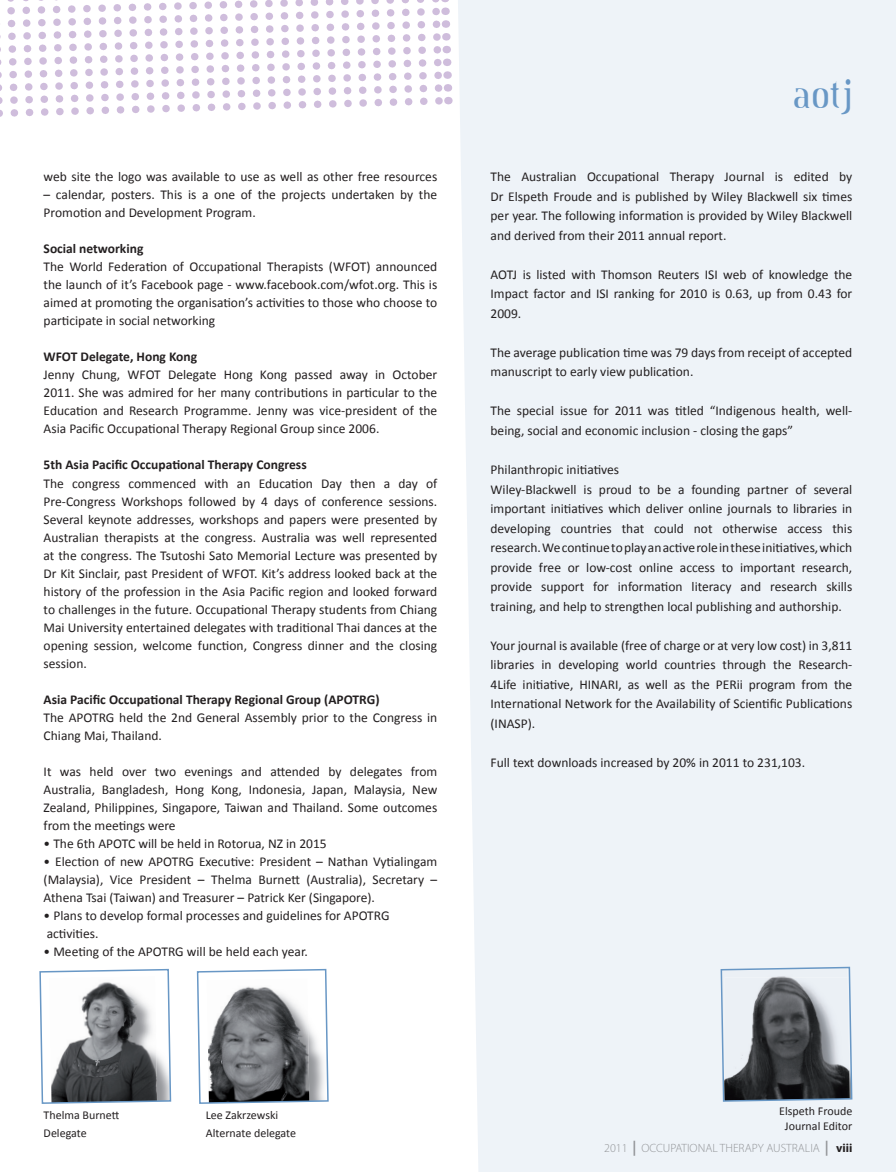
<style>
.page{position:relative;width:896px;height:1172px;background:#fff}
.page>*{position:absolute;margin:0;border:0;box-sizing:border-box;transform-origin:0 0}
.t1{font:45px "Credit Valley";color:#6897c5}
.t2{font:13.5px/18px "Calibri";color:#231f20;text-align:justify}
.t3{font:700 13.5px "Calibri";color:#231f20}
.t4{font:12px/15px "Calibri";color:#231f20;text-align:center}
.t5{font:300 12px "Myriad Pro";color:#939598}
.s1{font-weight:700;font-stretch:condensed;font-size:15px}
.s2{font-weight:700;color:#231f20}
</style>
<div class="page">
<div style="left:458px;top:0;width:437px;height:1171px;background:#eef3f8"></div>
<svg style="left:39px;top:968px;width:133px;height:136px"></svg>
<svg style="left:196px;top:968px;width:133px;height:136px"></svg>
<svg style="left:719px;top:965px;width:133px;height:137px;background:#868b91"></svg>
<svg style="left:0;top:0;width:448px;height:117px"></svg>
<p class="t2" style="left:44px;top:168px;width:395px">web site the logo was available to use as well as other free resources</p>
<p class="t2" style="left:44px;top:186px;width:395px">– calendar, posters. This is a one of the projects undertaken by the<br>Promotion and Development Program.</p>
<p class="t3" style="left:44px;top:240px;width:101px">Social networking</p>
<p class="t2" style="left:44px;top:258px;width:395px">The World Federation of Occupational Therapists (WFOT) announced the launch of it’s Facebook page - www.facebook.com/wfot.org. This is aimed at promoting the organisation’s activities to those who choose to participate in social networking</p>
<p class="t3" style="left:44px;top:348px;width:155px">WFOT Delegate, Hong Kong</p>
<p class="t2" style="left:44px;top:366px;width:395px">Jenny Chung, WFOT Delegate Hong Kong passed away in October 2011. She was admired for her many contributions in particular to the Education and Research Programme. Jenny was vice-president of the Asia Pacific Occupational Therapy Regional Group since 2006.</p>
<p class="t3" style="left:44px;top:456px;width:264px">5th Asia Pacific Occupational Therapy Congress</p>
<p class="t2" style="left:44px;top:474px;width:395px">The congress commenced with an Education Day then a day of Pre-Congress Workshops followed by 4 days of conference sessions.<br>Several keynote addresses, workshops and papers were presented by Australian therapists at the congress. Australia was well represented at the congress. The Tsutoshi Sato Memorial Lecture was presented by Dr Kit Sinclair, past President of WFOT. Kit’s address looked back at the history of the profession in the Asia Pacific region and looked forward to challenges in the future. Occupational Therapy students from Chiang Mai University entertained delegates with traditional Thai dances at the opening session, welcome function, Congress dinner and the closing session.</p>
<p class="t3" style="left:44px;top:690px;width:337px">Asia Pacific Occupational Therapy Regional Group (APOTRG)</p>
<p class="t2" style="left:44px;top:708px;width:395px">The APOTRG held the 2nd General Assembly prior to the Congress in<br>Chiang Mai, Thailand.</p>
<p class="t2" style="left:44px;top:762px;width:395px">It was held over two evenings and attended by delegates from Australia, Bangladesh, Hong Kong, Indonesia, Japan, Malaysia, New Zealand, Philippines, Singapore, Taiwan and Thailand. Some outcomes from the meetings were</p>
<p class="t2" style="left:44px;top:834px;width:284px">• The 6th APOTC will be held in Rotorua, NZ in 2015</p>
<p class="t2" style="left:44px;top:852px;width:395px">• Election of new APOTRG Executive: President – Nathan Vytialingam (Malaysia), Vice President – Thelma Burnett (Australia), Secretary – Athena Tsai (Taiwan) and Treasurer – Patrick Ker (Singapore).</p>
<p class="t2" style="left:44px;top:906px;width:347px">• Plans to develop formal processes and guidelines for APOTRG activities.</p>
<p class="t2" style="left:44px;top:942px;width:265px">• Meeting of the APOTRG will be held each year.</p>
<h1 class="t1" style="left:792px;top:71px;width:61px">aotj</h1>
<p class="t2" style="left:490px;top:167px;width:363px;line-height:19.5px">The Australian Occupational Therapy Journal is edited by Dr Elspeth Froude and is published by Wiley Blackwell six times per year. The following information is provided by Wiley Blackwell and derived from their 2011 annual report.</p>
<p class="t2" style="left:490px;top:265px;width:363px;line-height:19.5px">AOTJ is listed with Thomson Reuters ISI web of knowledge the Impact factor and ISI ranking for 2010 is 0.63, up from 0.43 for 2009.</p>
<p class="t2" style="left:490px;top:343px;width:363px;line-height:19.5px">The average publication time was 79 days from receipt of accepted manuscript to early view publication.</p>
<p class="t2" style="left:490px;top:401px;width:363px;line-height:19.5px">The special issue for 2011 was titled “Indigenous health, well&shy;being, social and economic inclusion - closing the gaps”</p>
<p class="t2" style="left:490px;top:460px;width:363px;line-height:19.5px;text-align:left">Philanthropic initiatives<br>Wiley-Blackwell is proud to be a founding partner of several important initiatives which deliver online journals to libraries in developing countries that could not otherwise access this research. We continue to play an active role in these initiatives, which provide free or low-cost online access to important research, provide support for information literacy and research skills training, and help to strengthen local publishing and authorship.</p>
<p class="t2" style="left:490px;top:635px;width:363px;line-height:19.5px">Your journal is available (free of charge or at very low cost) in 3,811 libraries in developing world countries through the Research-4Life initiative, HINARI, as well as the PERii program from the International Network for the Availability of Scientific Publications (INASP).</p>
<p class="t2" style="left:490px;top:753px;width:316px">Full text downloads increased by 20% in 2011 to 231,103.</p>
<p class="t4" style="left:44px;top:1107px;width:77px">Thelma Burnett</p>
<p class="t4" style="left:206px;top:1107px;width:74px">Lee Zakrzewski</p>
<p class="t4" style="left:44px;top:1125px;width:45px">Delegate</p>
<p class="t4" style="left:206px;top:1125px;width:92px">Alternate delegate</p>
<p class="t4" style="left:778px;top:1103px;width:74px">Elspeth Froude<br>Journal Editor</p>
<p class="t5" style="left:604px;top:1141px;width:249px">2011 <span class="s1">|</span> OCCUPATIONAL THERAPY AUSTRALIA <span class="s1">|</span> <span class="s2">viii</span></p>
</div>
